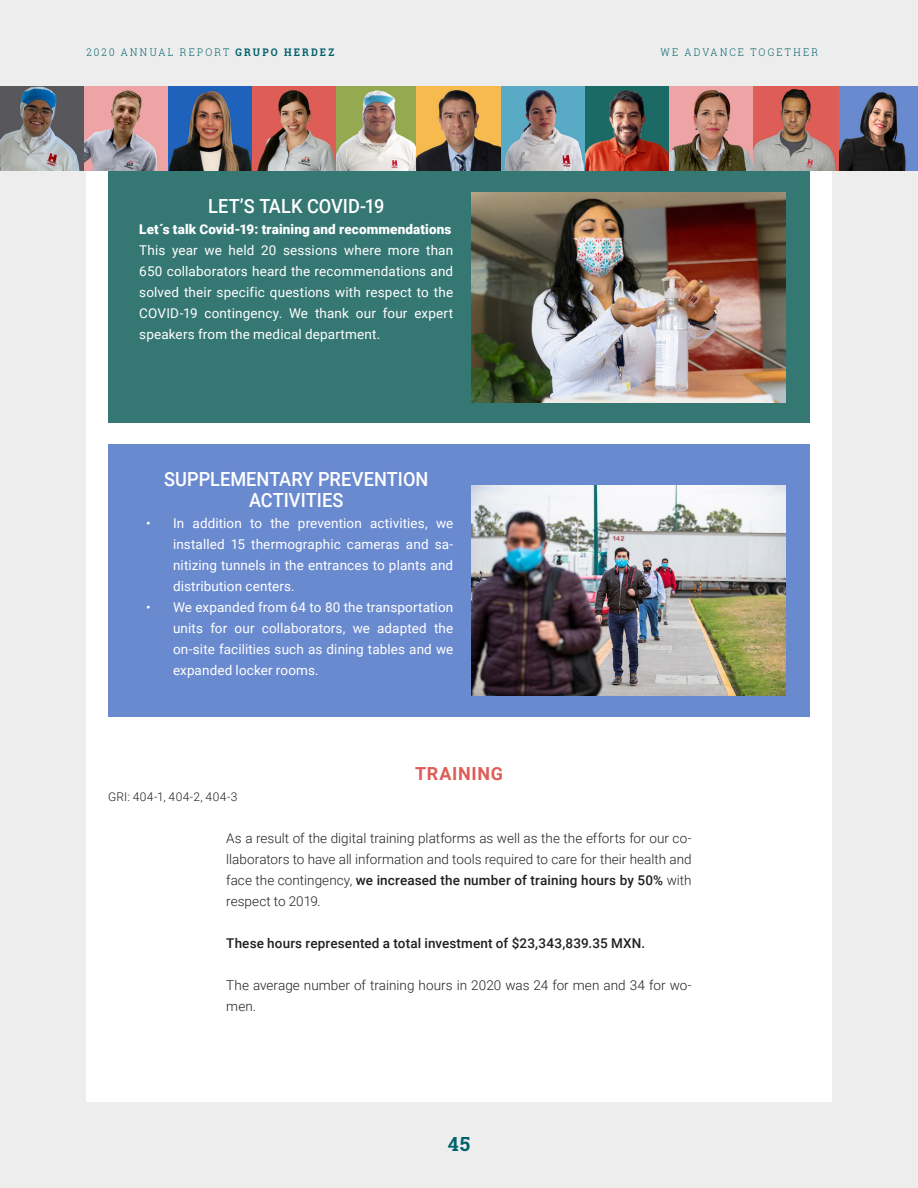
<style>
.page{position:relative;width:918px;height:1188px;background:#ededed}
.page>*{position:absolute;margin:0;border:0;box-sizing:border-box;transform-origin:0 0}
.HIGHLIGHT_WHITE{font:500 19.5px/21px "Roboto";color:#fff;text-align:center;scale:.93 1}
.t1{font:700 19.5px "Roboto Slab";color:#00626b}
.SUBTITULO{font:700 18px "Roboto";letter-spacing:.035em;color:#de5d57}
.TEXTO_GENERAL_WHITE{font:13.5px/21px "Roboto";letter-spacing:.01em;color:#fff;text-align:justify}
.TEXTO-GENERAL{font:300 13.5px/21px "Roboto";letter-spacing:.005em;color:#231f20;text-align:justify}
.TEXTO-GENERAL-2{font:500 13.5px "Roboto";letter-spacing:.01em;color:#231f20}
.TEXTO_GENERAL_WHITE-2{font:900 13.5px "Roboto";letter-spacing:.01em;color:#fff}
.GRI{font:300 12px "Roboto";letter-spacing:.035em;color:#231f20}
.t2{font:300 10.5px "Roboto Slab";letter-spacing:.225em;color:#00626b;scale:.93 1}
.s1{font-weight:700}
.s2{font-weight:500}
</style>
<div class="page">
<div style="left:86px;top:86px;width:746px;height:1016px;background:#fff"></div>
<img style="left:421px;top:86px;width:497px;height:85px">
<img style="left:0;top:86px;width:421px;height:85px">
<div style="left:108px;top:171px;width:702px;height:252px;background:#357773"></div>
<div style="left:108px;top:444px;width:702px;height:273px;background:#6a8ad0"></div>
<img style="left:471px;top:193px;width:314px;height:209px">
<img style="left:471px;top:486px;width:314px;height:209px">
<p class="t2" style="left:86px;top:45px;width:268px">2020 ANNUAL REPORT <span class="s1">GRUPO HERDEZ</span></p>
<p class="t2" style="left:660px;top:45px;width:171px">WE ADVANCE TOGETHER</p>
<p class="HIGHLIGHT_WHITE" style="left:208px;top:195px;width:191px">LET’S TALK COVID-19</p>
<p class="TEXTO_GENERAL_WHITE-2" style="left:139px;top:220px;width:314px">Let´s talk Covid-19: training and recommendations</p>
<p class="TEXTO_GENERAL_WHITE" style="left:139px;top:239px;width:315px">This year we held 20 sessions where more than 650 collaborators heard the recommendations and solved their specific questions with respect to the COVID-19 contingency. We thank our four expert speakers from the medical department.</p>
<p class="HIGHLIGHT_WHITE" style="left:164px;top:468px;width:286px">SUPPLEMENTARY PREVENTION<br>ACTIVITIES</p>
<p class="TEXTO_GENERAL_WHITE" style="left:173px;top:512px;width:282px;text-indent:-27px">• In addition to the prevention activities, we installed 15 thermographic cameras and sa&shy;nitizing tunnels in the entrances to plants and distribution centers.</p>
<p class="TEXTO_GENERAL_WHITE" style="left:173px;top:596px;width:282px;text-indent:-27px">• We expanded from 64 to 80 the transportation units for our collaborators, we adapted the on-site facilities such as dining tables and we expanded locker rooms.</p>
<p class="GRI" style="left:108px;top:788px;width:131px">GRI: 404-1, 404-2, 404-3</p>
<p class="SUBTITULO" style="left:415px;top:761px;width:89px">TRAINING</p>
<p class="TEXTO-GENERAL" style="left:226px;top:827px;width:467px">As a result of the digital training platforms as well as the the efforts for our co&shy;llaborators to have all information and tools required to care for their health and face the contingency, <span class="s2">we increased the number of training hours by 50%</span> with respect to 2019.</p>
<p class="TEXTO-GENERAL-2" style="left:226px;top:934px;width:421px">These hours represented a total investment of $23,343,839.35 MXN.</p>
<p class="TEXTO-GENERAL" style="left:226px;top:974px;width:467px">The average number of training hours in 2020 was 24 for men and 34 for wo&shy;men.</p>
<h1 class="t1" style="left:448px;top:1130px;width:24px">45</h1>
</div>
